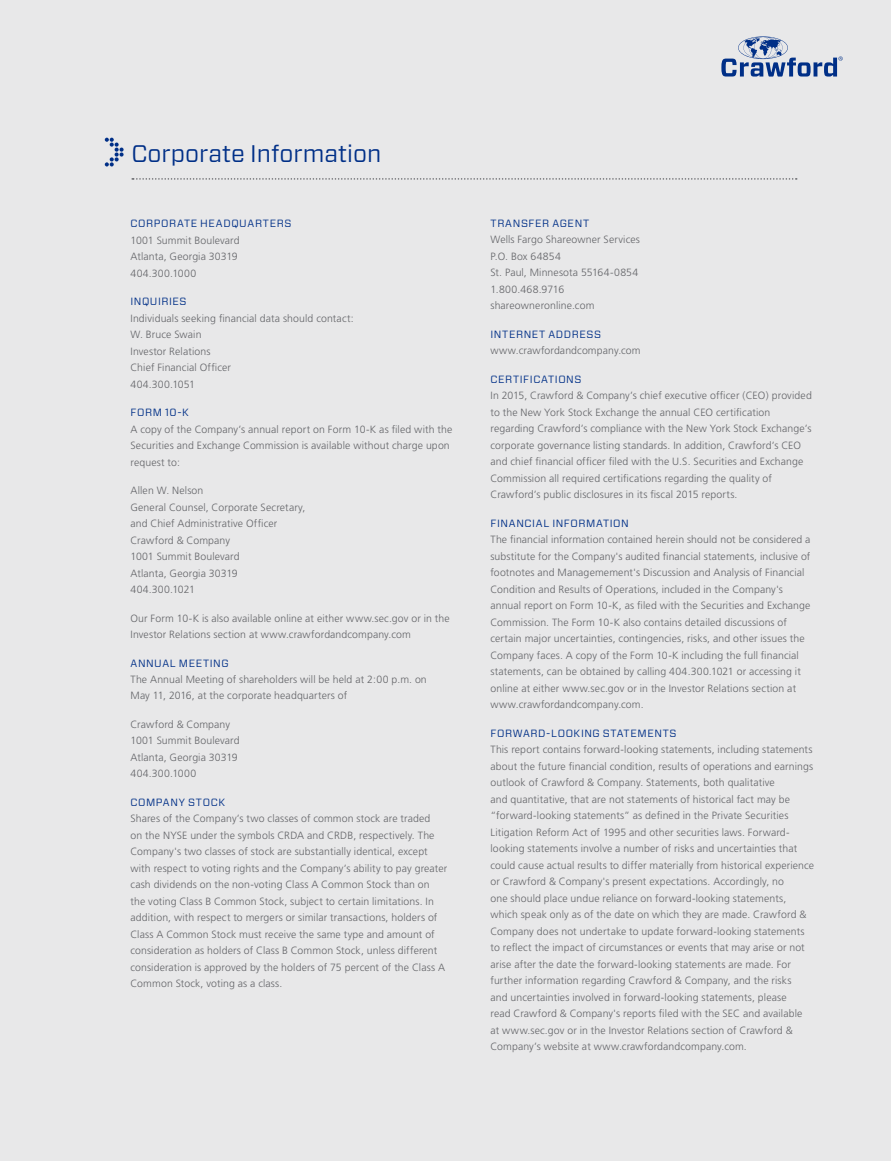
<style>
.page{position:relative;width:891px;height:1161px;background:#fff}
.page>*{position:absolute;margin:0;border:0;box-sizing:border-box;transform-origin:0 0}
.t1{font:24px "Forza";color:#002f87}
.t2{font:300 10.5px/16.5px "Frutiger";letter-spacing:.01em;color:#646569}
.t3{font:10.5px "Forza";letter-spacing:.055em;color:#002f87}
</style>
<div class="page">
<hr style="left:0;top:0;width:2px;height:1161px;background:#e8e8e9">
<div style="left:2px;top:0;width:889px;height:1161px;background:#e8e8e9"></div>
<svg style="left:105px;top:138px;width:19px;height:29px"></svg>
<svg style="left:721px;top:36px;width:122px;height:41px"></svg>
<svg style="left:132px;top:178px;width:665px;height:2px"></svg>
<h1 class="t1" style="left:131px;top:138px;width:252px">Corporate Information</h1>
<p class="t3" style="left:130px;top:216px;width:163px">CORPORATE HEADQUARTERS</p>
<p class="t2" style="left:130px;top:232px;width:111px">1001 Summit Boulevard<br>Atlanta, Georgia 30319<br>404.300.1000</p>
<p class="t3" style="left:130px;top:294px;width:57px">INQUIRIES</p>
<p class="t2" style="left:130px;top:310px;width:225px">Individuals seeking financial data should contact:<br>W. Bruce Swain<br>Investor Relations<br>Chief Financial Officer<br>404.300.1051</p>
<p class="t3" style="left:130px;top:405px;width:60px">FORM 10-K</p>
<p class="t2" style="left:130px;top:421px;width:323px">A copy of the Company’s annual report on Form 10-K as filed with the<br>Securities and Exchange Commission is available without charge upon request to:</p>
<p class="t2" style="left:130px;top:482px;width:177px">Allen W. Nelson<br>General Counsel, Corporate Secretary, and Chief Administrative Officer<br>Crawford &amp; Company<br>1001 Summit Boulevard<br>Atlanta, Georgia 30319<br>404.300.1021</p>
<p class="t2" style="left:130px;top:610px;width:321px">Our Form 10-K is also available online at either www.sec.gov or in the<br>Investor Relations section at www.crawfordandcompany.com</p>
<p class="t3" style="left:130px;top:656px;width:100px">ANNUAL MEETING</p>
<p class="t2" style="left:130px;top:671px;width:298px">The Annual Meeting of shareholders will be held at 2:00 p.m. on<br>May 11, 2016, at the corporate headquarters of</p>
<p class="t2" style="left:130px;top:716px;width:111px">Crawford &amp; Company<br>1001 Summit Boulevard<br>Atlanta, Georgia 30319<br>404.300.1000</p>
<p class="t3" style="left:130px;top:795px;width:96px">COMPANY STOCK</p>
<p class="t2" style="left:130px;top:811px;width:318px">Shares of the Company’s two classes of common stock are traded<br>on the NYSE under the symbols CRDA and CRDB, respectively. The Company's two classes of stock are substantially identical, except with respect to voting rights and the Company’s ability to pay greater cash dividends on the non-voting Class A Common Stock than on<br>the voting Class B Common Stock, subject to certain limitations. In addition, with respect to mergers or similar transactions, holders of Class A Common Stock must receive the same type and amount of consideration as holders of Class B Common Stock, unless different consideration is approved by the holders of 75 percent of the Class A Common Stock, voting as a class.</p>
<p class="t3" style="left:491px;top:216px;width:100px">TRANSFER AGENT</p>
<p class="t2" style="left:491px;top:232px;width:151px">Wells Fargo Shareowner Services<br>P.O. Box 64854<br>St. Paul, Minnesota 55164-0854<br>1.800.468.9716 shareowneronline.com</p>
<p class="t3" style="left:491px;top:327px;width:112px">INTERNET ADDRESS</p>
<p class="t2" style="left:491px;top:342px;width:152px">www.crawfordandcompany.com</p>
<p class="t3" style="left:491px;top:372px;width:92px">CERTIFICATIONS</p>
<p class="t2" style="left:491px;top:387px;width:323px">In 2015, Crawford &amp; Company’s chief executive officer (CEO) provided to the New York Stock Exchange the annual CEO certification regarding Crawford’s compliance with the New York Stock Exchange’s corporate governance listing standards. In addition, Crawford’s CEO and chief financial officer filed with the U.S. Securities and Exchange Commission all required certifications regarding the quality of Crawford’s public disclosures in its fiscal 2015 reports.</p>
<p class="t3" style="left:491px;top:516px;width:140px">FINANCIAL INFORMATION</p>
<p class="t2" style="left:491px;top:531px;width:322px">The financial information contained herein should not be considered a substitute for the Company's audited financial statements, inclusive of footnotes and Managemement's Discussion and Analysis of Financial Condition and Results of Operations, included in the Company's annual report on Form 10-K, as filed with the Securities and Exchange Commission. The Form 10-K also contains detailed discussions of certain major uncertainties, contingencies, risks, and other issues the Company faces. A copy of the Form 10-K including the full financial statements, can be obtained by calling 404.300.1021 or accessing it online at either www.sec.gov or in the Investor Relations section at www.crawfordandcompany.com.</p>
<p class="t3" style="left:491px;top:726px;width:188px">FORWARD-LOOKING STATEMENTS</p>
<p class="t2" style="left:491px;top:741px;width:325px">This report contains forward-looking statements, including statements about the future financial condition, results of operations and earnings outlook of Crawford &amp; Company. Statements, both qualitative<br>and quantitative, that are not statements of historical fact may be “forward-looking statements” as defined in the Private Securities Litigation Reform Act of 1995 and other securities laws. Forward&shy;looking statements involve a number of risks and uncertainties that could cause actual results to differ materially from historical experience or Crawford &amp; Company's present expectations. Accordingly, no<br>one should place undue reliance on forward-looking statements, which speak only as of the date on which they are made. Crawford &amp; Company does not undertake to update forward-looking statements to reflect the impact of circumstances or events that may arise or not arise after the date the forward-looking statements are made. For further information regarding Crawford &amp; Company, and the risks<br>and uncertainties involved in forward-looking statements, please<br>read Crawford &amp; Company's reports filed with the SEC and available<br>at www.sec.gov or in the Investor Relations section of Crawford &amp; Company’s website at www.crawfordandcompany.com.</p>
</div>
